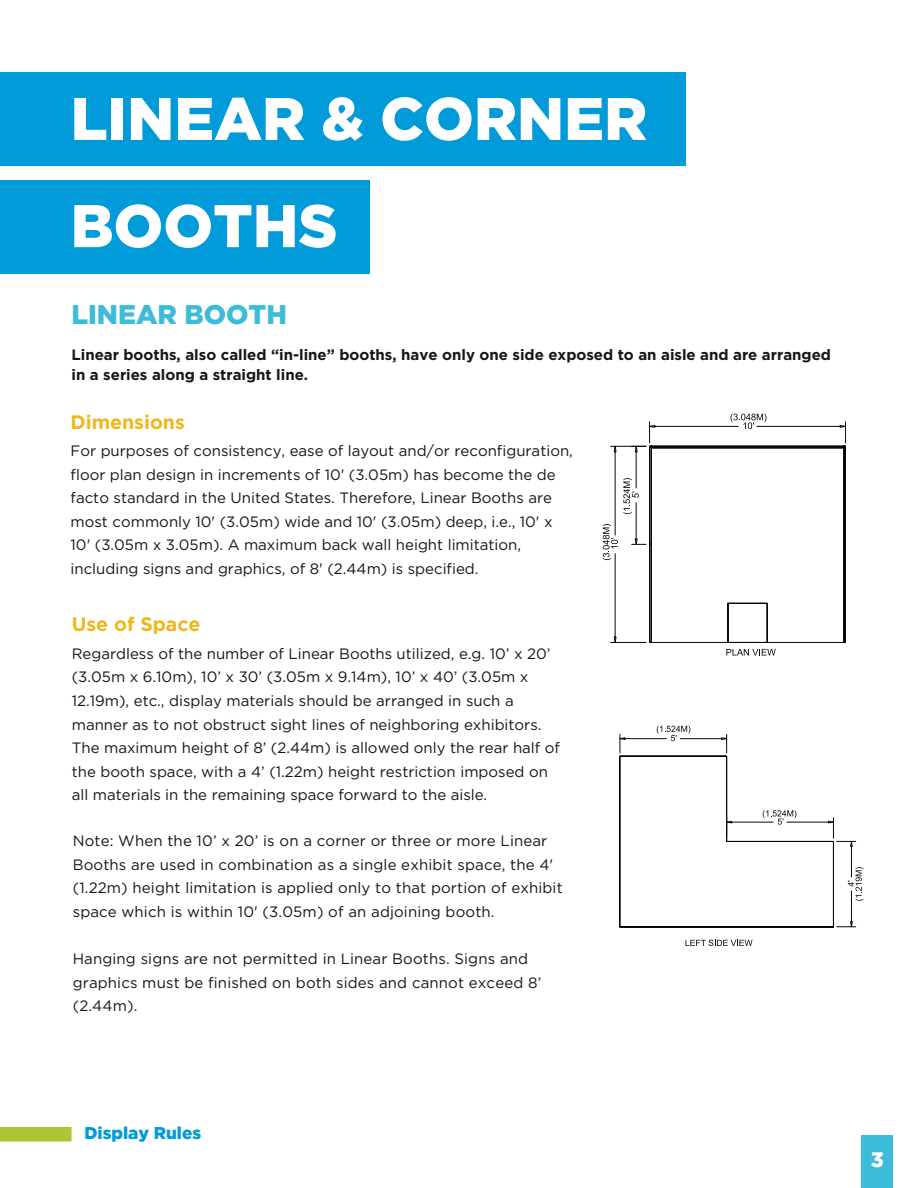
<style>
.page{position:relative;width:918px;height:1188px;background:#fff}
.page>*{position:absolute;margin:0;border:0;box-sizing:border-box;transform-origin:0 0}
.t1{font:900 60px "Gotham";color:#fff}
.t2{font:900 27px "Gotham";color:#3dbcd9}
.t3{font:900 21px "Gotham";color:#fff}
.t4{font:700 19.5px "Gotham";color:#f0b61b}
.t5{font:900 17.1px "Gotham";color:#009bd8}
.t6{font:15px/23.7px "Gotham";color:#171615}
.t7{font:700 15px/20.2px "Gotham";color:#171615}
</style>
<div class="page">
<div style="left:862px;top:1136px;width:31px;height:52px;background:#3dbcd9"></div>
<div style="left:0;top:1127px;width:72px;height:15px;background:#abc737"></div>
<div style="left:0;top:73px;width:686px;height:93px;background:#009bd8"></div>
<div style="left:0;top:180px;width:370px;height:93px;background:#009bd8"></div>
<svg style="left:649px;top:425px;width:197px;height:218px"></svg>
<svg style="left:731px;top:414px;width:36px;height:15px"></svg>
<svg style="left:603px;top:445px;width:44px;height:198px"></svg>
<svg style="left:726px;top:649px;width:50px;height:7px"></svg>
<svg style="left:686px;top:940px;width:67px;height:6px"></svg>
<svg style="left:619px;top:726px;width:245px;height:202px"></svg>
<p class="t1" style="left:71px;top:92px;width:578px">LINEAR &amp; CORNER</p>
<p class="t1" style="left:71px;top:199px;width:268px">BOOTHS</p>
<p class="t2" style="left:72px;top:303px;width:217px">LINEAR BOOTH</p>
<p class="t7" style="left:72px;top:345px;width:761px">Linear booths, also called “in-line” booths, have only one side exposed to an aisle and are arranged in a series along a straight line.</p>
<p class="t4" style="left:71px;top:413px;width:116px">Dimensions</p>
<p class="t6" style="left:71px;top:440px;width:504px">For purposes of consistency, ease of layout and/or reconfiguration, floor plan design in increments of 10' (3.05m) has become the de facto standard in the United States. Therefore, Linear Booths are most commonly 10' (3.05m) wide and 10' (3.05m) deep, i.e., 10' x 10' (3.05m x 3.05m). A maximum back wall height limitation, including signs and graphics, of 8' (2.44m) is specified.</p>
<p class="t4" style="left:72px;top:615px;width:130px">Use of Space</p>
<p class="t6" style="left:72px;top:642px;width:480px">Regardless of the number of Linear Booths utilized, e.g. 10’ x 20’ (3.05m x 6.10m), 10’ x 30’ (3.05m x 9.14m), 10’ x 40’ (3.05m x<br>12.19m), etc., display materials should be arranged in such a</p>
<p class="t6" style="left:72px;top:713px;width:471px">manner as to not obstruct sight lines of neighboring exhibitors.</p>
<p class="t6" style="left:72px;top:737px;width:490px">The maximum height of 8’ (2.44m) is allowed only the rear half of the booth space, with a 4’ (1.22m) height restriction imposed on</p>
<p class="t6" style="left:72px;top:784px;width:417px">all materials in the remaining space forward to the aisle.</p>
<p class="t6" style="left:73px;top:830px;width:492px">Note: When the 10’ x 20’ is on a corner or three or more Linear Booths are used in combination as a single exhibit space, the 4' (1.22m) height limitation is applied only to that portion of exhibit space which is within 10' (3.05m) of an adjoining booth.</p>
<p class="t6" style="left:73px;top:948px;width:470px">Hanging signs are not permitted in Linear Booths. Signs and graphics must be finished on both sides and cannot exceed 8’ (2.44m).</p>
<p class="t5" style="left:85px;top:1126px;width:118px">Display Rules</p>
<p class="t3" style="left:871px;top:1150px;width:15px">3</p>
</div>
